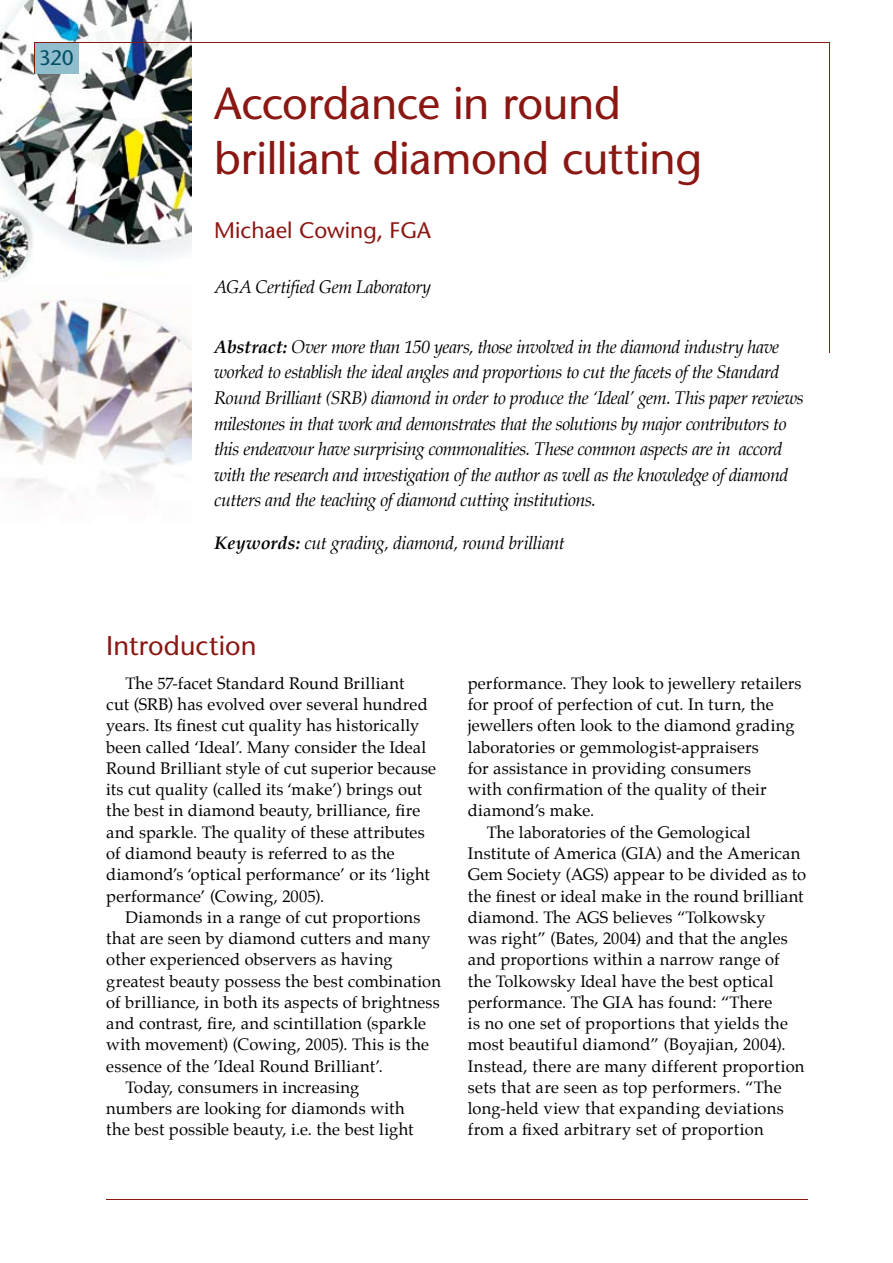
<style>
.page{position:relative;width:893px;height:1263px;background:#fff}
.page>*{position:absolute;margin:0;border:0;box-sizing:border-box;transform-origin:0 0}
.t1{font:45px/55.3px "Stone Sans";letter-spacing:-.01em;color:#8b1713}
.t2{font:27px "Stone Sans";letter-spacing:.005em;color:#8b1713}
.t3{font:22.5px "Stone Sans";color:#8b1713}
.t4{font:21px "Stone Sans";color:#004f66}
.t5{font:italic 18px/25.5px "Palatino";letter-spacing:-.03em;color:#000}
.t6{font:16.5px/21.3px "Palatino";letter-spacing:.01em;color:#000}
.s1{font-weight:700}
</style>
<div class="page">
<img style="left:0;top:0;width:191px;height:493px">
<hr style="left:829px;top:43px;width:1px;height:310px;background:#8b1713">
<hr style="left:34px;top:43px;width:795px;height:1px;background:#8b1713">
<div style="left:34px;top:43px;width:45px;height:31px;background:#91becc"></div>
<hr style="left:34px;top:43px;width:60px;height:1px;background:#8b1713">
<hr style="left:34px;top:43px;width:1px;height:31px;background:#8b1713">
<hr style="left:106px;top:1199px;width:702px;height:1px;background:#8b1713">
<p class="t4" style="left:39px;top:45px;width:37px">320</p>
<h1 class="t1" style="left:214px;top:76px;width:489px">Accordance in round brilliant diamond cutting</h1>
<h3 class="t3" style="left:214px;top:217px;width:218px">Michael Cowing, FGA</h3>
<p class="t5" style="left:214px;top:276px;width:218px">AGA Certified Gem Laboratory</p>
<p class="t5" style="left:214px;top:336px;width:591px"><span class="s1">Abstract:</span> Over more than 150 years, those involved in the diamond industry have worked to establish the ideal angles and proportions to cut the facets of the Standard Round Brilliant (SRB) diamond in order to produce the ‘Ideal’ gem. This paper reviews milestones in that work and demonstrates that the solutions by major contributors to this endeavour have surprising commonalities. These common aspects are in accord with the research and investigation of the author as well as the knowledge of diamond cutters and the teaching of diamond cutting institutions.</p>
<p class="t5" style="left:214px;top:532px;width:352px"><span class="s1">Keywords:</span> cut grading, diamond, round brilliant</p>
<h2 class="t2" style="left:106px;top:629px;width:152px">Introduction</h2>
<p class="t6" style="left:106px;top:674px;width:331px;text-indent:19px">The 57-facet Standard Round Brilliant<br>cut (SRB) has evolved over several hundred years. Its finest cut quality has historically been called ‘Ideal’. Many consider the Ideal Round Brilliant style of cut superior because its cut quality (called its ‘make’) brings out the best in diamond beauty, brilliance, fire and sparkle. The quality of these attributes of diamond beauty is referred to as the diamond’s ‘optical performance’ or its ‘light performance’ (Cowing, 2005).</p>
<p class="t6" style="left:125px;top:908px;width:297px">Diamonds in a range of cut proportions</p>
<p class="t6" style="left:106px;top:929px;width:326px">that are seen by diamond cutters and many</p>
<p class="t6" style="left:106px;top:950px;width:288px">other experienced observers as having</p>
<p class="t6" style="left:106px;top:972px;width:336px">greatest beauty possess the best combination</p>
<p class="t6" style="left:106px;top:993px;width:335px">of brilliance, in both its aspects of brightness</p>
<p class="t6" style="left:106px;top:1014px;width:321px">and contrast, fire, and scintillation (sparkle</p>
<p class="t6" style="left:106px;top:1035px;width:324px">with movement) (Cowing, 2005). This is the</p>
<p class="t6" style="left:106px;top:1057px;width:278px">essence of the ’Ideal Round Brilliant’.</p>
<p class="t6" style="left:125px;top:1078px;width:235px">Today, consumers in increasing</p>
<p class="t6" style="left:106px;top:1099px;width:300px">numbers are looking for diamonds with</p>
<p class="t6" style="left:106px;top:1120px;width:309px">the best possible beauty, i.e. the best light</p>
<p class="t6" style="left:468px;top:674px;width:335px">performance. They look to jewellery retailers</p>
<p class="t6" style="left:468px;top:695px;width:307px">for proof of perfection of cut. In turn, the</p>
<p class="t6" style="left:468px;top:716px;width:328px">jewellers often look to the diamond grading</p>
<p class="t6" style="left:468px;top:738px;width:293px">laboratories or gemmologist-appraisers</p>
<p class="t6" style="left:468px;top:759px;width:285px">for assistance in providing consumers</p>
<p class="t6" style="left:468px;top:780px;width:301px">with confirmation of the quality of their</p>
<p class="t6" style="left:468px;top:801px;width:128px">diamond’s make.</p>
<p class="t6" style="left:487px;top:823px;width:265px">The laboratories of the Gemological</p>
<p class="t6" style="left:468px;top:844px;width:334px">Institute of America (GIA) and the American</p>
<p class="t6" style="left:468px;top:865px;width:340px">Gem Society (AGS) appear to be divided as to</p>
<p class="t6" style="left:468px;top:887px;width:337px">the finest or ideal make in the round brilliant</p>
<p class="t6" style="left:468px;top:908px;width:299px">diamond. The AGS believes “Tolkowsky</p>
<p class="t6" style="left:468px;top:929px;width:322px">was right” (Bates, 2004) and that the angles</p>
<p class="t6" style="left:468px;top:950px;width:313px">and proportions within a narrow range of</p>
<p class="t6" style="left:468px;top:972px;width:307px">the Tolkowsky Ideal have the best optical</p>
<p class="t6" style="left:468px;top:993px;width:306px">performance. The GIA has found: “There</p>
<p class="t6" style="left:468px;top:1014px;width:322px">is no one set of proportions that yields the</p>
<p class="t6" style="left:468px;top:1035px;width:319px">most beautiful diamond” (Boyajian, 2004).</p>
<p class="t6" style="left:468px;top:1057px;width:338px">Instead, there are many different proportion</p>
<p class="t6" style="left:468px;top:1078px;width:315px">sets that are seen as top performers. “The</p>
<p class="t6" style="left:468px;top:1099px;width:318px">long-held view that expanding deviations</p>
<p class="t6" style="left:468px;top:1120px;width:297px">from a fixed arbitrary set of proportion</p>
</div>
